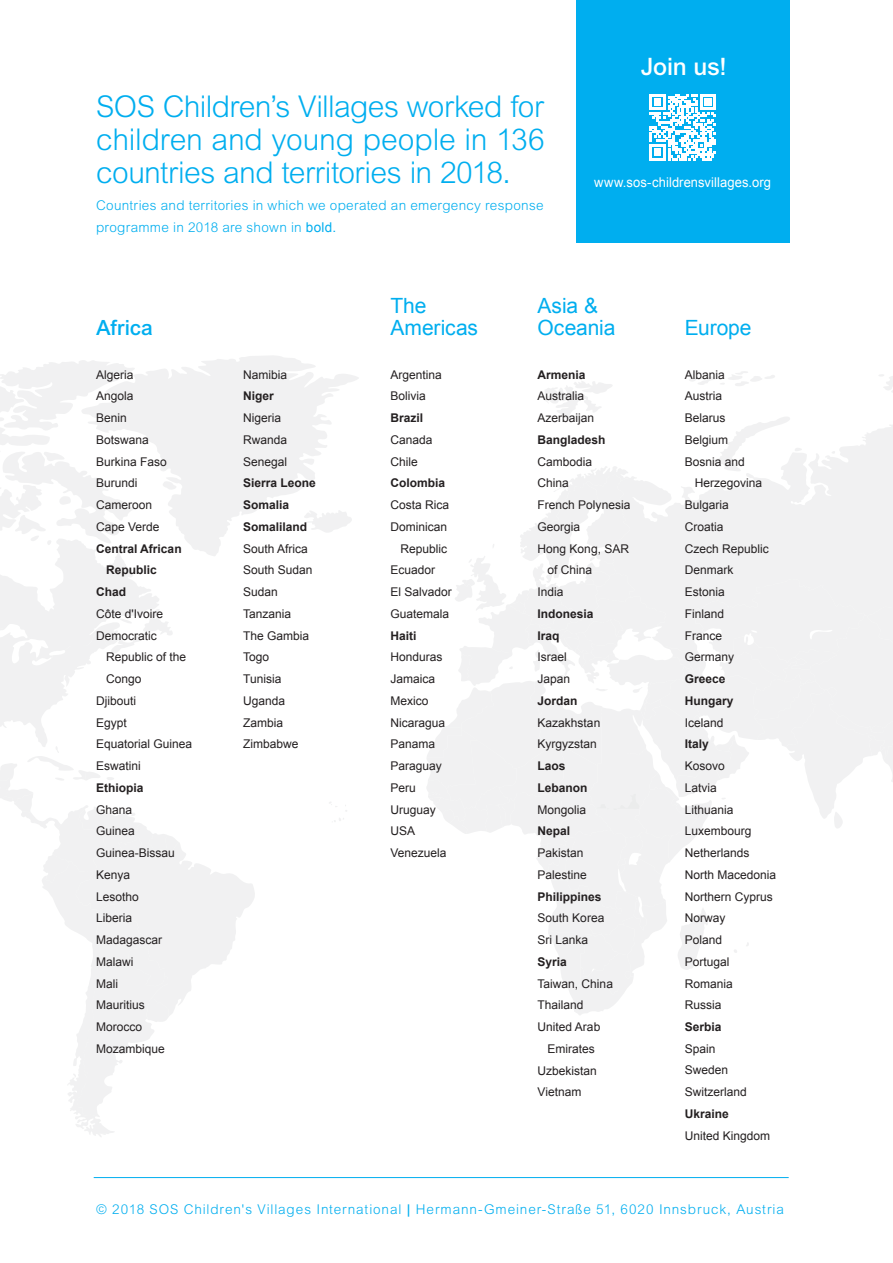
<style>
.page{position:relative;width:893px;height:1263px;background:#fff}
.page>*{position:absolute;margin:0;border:0;box-sizing:border-box;transform-origin:0 0}
.t1{font:300 30px/33px "Arial MT Std";letter-spacing:-.01em;color:#00aeef;text-align:justify}
.t2{font:500 24px "Arial MT Std";letter-spacing:-.01em;color:#fff}
.t3{font:21px/21.8px "Arial";letter-spacing:-.005em;color:#00aeef}
.t4{font:500 21px "Arial MT Std";color:#00aeef}
.t5{font:300 13.5px/21.3px "Arial MT Std";letter-spacing:.02em;color:#00aeef}
.t6{font:300 13.5px "Arial MT Std";letter-spacing:.065em;color:#00aeef}
.t7{font:13.5px "Arial";letter-spacing:.01em;color:#fff;scale:.96 1}
.t8{font:12px/21.8px "Arial";color:#231f20}
.t9{font:700 12px/21.8px "Arial";color:#231f20}
.s1{font-family:"Arial";font-weight:400}
.s2{font-weight:500}
</style>
<div class="page">
<svg style="left:174px;top:356px;width:185px;height:154px;fill:#f1f1f2"></svg>
<svg style="left:0;top:360px;width:174px;height:113px;fill:#f1f1f2"></svg>
<svg style="left:304px;top:510px;width:48px;height:22px"></svg>
<svg style="left:0;top:473px;width:256px;height:664px"></svg>
<svg style="left:329px;top:802px;width:18px;height:20px"></svg>
<svg style="left:427px;top:380px;width:465px;height:635px"></svg>
<div style="left:576px;top:0;width:213px;height:243px;background:#00aeef"></div>
<hr style="left:94px;top:1177px;width:694px;height:1px;background:#00aeef">
<svg style="left:649px;top:94px;width:67px;height:66px"></svg>
<h1 class="t1" style="left:96px;top:90px;width:450px">SOS Children’s Villages worked for children and young people in 136 countries and territories in 2018.</h1>
<p class="t5" style="left:96px;top:195px;width:449px">Countries and territories in which we operated an emergency response programme in 2018 are shown in <span class="s1">bold.</span></p>
<h2 class="t2" style="left:640px;top:53px;width:88px">Join us!</h2>
<p class="t7" style="left:594px;top:173px;width:186px">www.sos-childrensvillages.org</p>
<h3 class="t4" style="left:96px;top:315px;width:58px">Africa</h3>
<p class="t8" style="left:96px;top:364px;width:72px">Algeria<br>Angola<br>Benin<br>Botswana<br>Burkina Faso<br>Burundi<br>Cameroon<br>Cape Verde</p>
<p class="t9" style="left:96px;top:538px;width:87px">Central African</p>
<p class="t9" style="left:106px;top:560px;width:52px">Republic</p>
<p class="t9" style="left:96px;top:581px;width:31px">Chad</p>
<p class="t8" style="left:96px;top:603px;width:68px">Côte d'Ivoire</p>
<p class="t8" style="left:96px;top:625px;width:62px">Democratic</p>
<p class="t8" style="left:106px;top:646px;width:82px">Republic of the</p>
<p class="t8" style="left:106px;top:668px;width:37px">Congo</p>
<p class="t8" style="left:96px;top:690px;width:42px">Djibouti</p>
<p class="t8" style="left:96px;top:712px;width:32px">Egypt</p>
<p class="t8" style="left:96px;top:733px;width:98px">Equatorial Guinea</p>
<p class="t8" style="left:96px;top:755px;width:46px">Eswatini</p>
<p class="t9" style="left:96px;top:777px;width:49px">Ethiopia</p>
<p class="t8" style="left:96px;top:799px;width:80px">Ghana<br>Guinea<br>Guinea-Bissau<br>Kenya<br>Lesotho<br>Liberia<br>Madagascar<br>Malawi<br>Mali<br>Mauritius<br>Morocco<br>Mozambique</p>
<p class="t8" style="left:243px;top:364px;width:46px">Namibia</p>
<p class="t9" style="left:243px;top:386px;width:32px">Niger</p>
<p class="t8" style="left:243px;top:407px;width:46px">Nigeria<br>Rwanda<br>Senegal</p>
<p class="t9" style="left:243px;top:473px;width:74px">Sierra Leone<br>Somalia<br>Somaliland</p>
<p class="t8" style="left:243px;top:538px;width:71px">South Africa<br>South Sudan<br>Sudan<br>Tanzania<br>The Gambia<br>Togo<br>Tunisia<br>Uganda<br>Zambia<br>Zimbabwe</p>
<h3 class="t3" style="left:390px;top:295px;width:89px">The<br>Americas</h3>
<p class="t8" style="left:390px;top:364px;width:53px">Argentina<br>Bolivia</p>
<p class="t9" style="left:390px;top:408px;width:34px">Brazil</p>
<p class="t8" style="left:390px;top:429px;width:44px">Canada<br>Chile</p>
<p class="t9" style="left:390px;top:473px;width:56px">Colombia</p>
<p class="t8" style="left:390px;top:494px;width:60px">Costa Rica</p>
<p class="t8" style="left:390px;top:516px;width:58px">Dominican</p>
<p class="t8" style="left:400px;top:538px;width:48px">Republic</p>
<p class="t8" style="left:390px;top:559px;width:46px">Ecuador</p>
<p class="t8" style="left:390px;top:581px;width:63px">El Salvador</p>
<p class="t8" style="left:390px;top:603px;width:60px">Guatemala</p>
<p class="t9" style="left:390px;top:625px;width:28px">Haiti</p>
<p class="t8" style="left:390px;top:646px;width:58px">Honduras<br>Jamaica<br>Mexico<br>Nicaragua<br>Panama<br>Paraguay<br>Peru<br>Uruguay<br>USA<br>Venezuela</p>
<h3 class="t3" style="left:537px;top:295px;width:79px">Asia &amp;<br>Oceania</h3>
<p class="t9" style="left:537px;top:364px;width:50px">Armenia</p>
<p class="t8" style="left:537px;top:386px;width:58px">Australia<br>Azerbaijan</p>
<p class="t9" style="left:537px;top:429px;width:70px">Bangladesh</p>
<p class="t8" style="left:537px;top:451px;width:56px">Cambodia</p>
<p class="t8" style="left:537px;top:472px;width:33px">China</p>
<p class="t8" style="left:537px;top:494px;width:94px">French Polynesia</p>
<p class="t8" style="left:537px;top:516px;width:44px">Georgia</p>
<p class="t8" style="left:537px;top:538px;width:93px">Hong Kong, SAR</p>
<p class="t8" style="left:547px;top:559px;width:46px">of China</p>
<p class="t8" style="left:537px;top:581px;width:28px">India</p>
<p class="t9" style="left:537px;top:603px;width:58px">Indonesia<br>Iraq</p>
<p class="t8" style="left:537px;top:646px;width:34px">Israel<br>Japan</p>
<p class="t9" style="left:537px;top:690px;width:42px">Jordan</p>
<p class="t8" style="left:537px;top:712px;width:64px">Kazakhstan<br>Kyrgyzstan</p>
<p class="t9" style="left:537px;top:755px;width:52px">Laos<br>Lebanon</p>
<p class="t8" style="left:537px;top:799px;width:50px">Mongolia</p>
<p class="t9" style="left:537px;top:821px;width:34px">Nepal</p>
<p class="t8" style="left:537px;top:842px;width:51px">Pakistan<br>Palestine</p>
<p class="t9" style="left:537px;top:886px;width:66px">Philippines</p>
<p class="t8" style="left:537px;top:907px;width:68px">South Korea<br>Sri Lanka</p>
<p class="t9" style="left:537px;top:951px;width:31px">Syria</p>
<p class="t8" style="left:537px;top:973px;width:77px">Taiwan, China</p>
<p class="t8" style="left:537px;top:994px;width:48px">Thailand</p>
<p class="t8" style="left:537px;top:1016px;width:64px">United Arab</p>
<p class="t8" style="left:547px;top:1038px;width:49px">Emirates</p>
<p class="t8" style="left:537px;top:1060px;width:61px">Uzbekistan</p>
<p class="t8" style="left:537px;top:1081px;width:45px">Vietnam</p>
<h3 class="t3" style="left:684px;top:317px;width:68px">Europe</h3>
<p class="t8" style="left:684px;top:364px;width:42px">Albania</p>
<p class="t8" style="left:684px;top:385px;width:39px">Austria</p>
<p class="t8" style="left:684px;top:407px;width:42px">Belarus</p>
<p class="t8" style="left:684px;top:429px;width:45px">Belgium</p>
<p class="t8" style="left:684px;top:451px;width:62px">Bosnia and</p>
<p class="t8" style="left:694px;top:472px;width:69px">Herzegovina</p>
<p class="t8" style="left:684px;top:494px;width:46px">Bulgaria</p>
<p class="t8" style="left:684px;top:516px;width:40px">Croatia</p>
<p class="t8" style="left:684px;top:538px;width:86px">Czech Republic</p>
<p class="t8" style="left:684px;top:559px;width:50px">Denmark</p>
<p class="t8" style="left:684px;top:581px;width:42px">Estonia</p>
<p class="t8" style="left:684px;top:603px;width:41px">Finland</p>
<p class="t8" style="left:684px;top:625px;width:39px">France</p>
<p class="t8" style="left:684px;top:646px;width:51px">Germany</p>
<p class="t9" style="left:684px;top:668px;width:50px">Greece<br>Hungary</p>
<p class="t8" style="left:684px;top:712px;width:40px">Iceland</p>
<p class="t9" style="left:684px;top:734px;width:26px">Italy</p>
<p class="t8" style="left:684px;top:755px;width:93px">Kosovo<br>Latvia<br>Lithuania<br>Luxembourg<br>Netherlands<br>North Macedonia<br>Northern Cyprus<br>Norway<br>Poland<br>Portugal<br>Romania<br>Russia</p>
<p class="t9" style="left:684px;top:1016px;width:38px">Serbia</p>
<p class="t8" style="left:684px;top:1038px;width:64px">Spain<br>Sweden<br>Switzerland</p>
<p class="t9" style="left:684px;top:1103px;width:46px">Ukraine</p>
<p class="t8" style="left:684px;top:1125px;width:87px">United Kingdom</p>
<p class="t6" style="left:96px;top:1201px;width:689px">© 2018 SOS Children's Villages International <span class="s2">|</span> Hermann-Gmeiner-Straße 51, 6020 Innsbruck, Austria</p>
</div>
